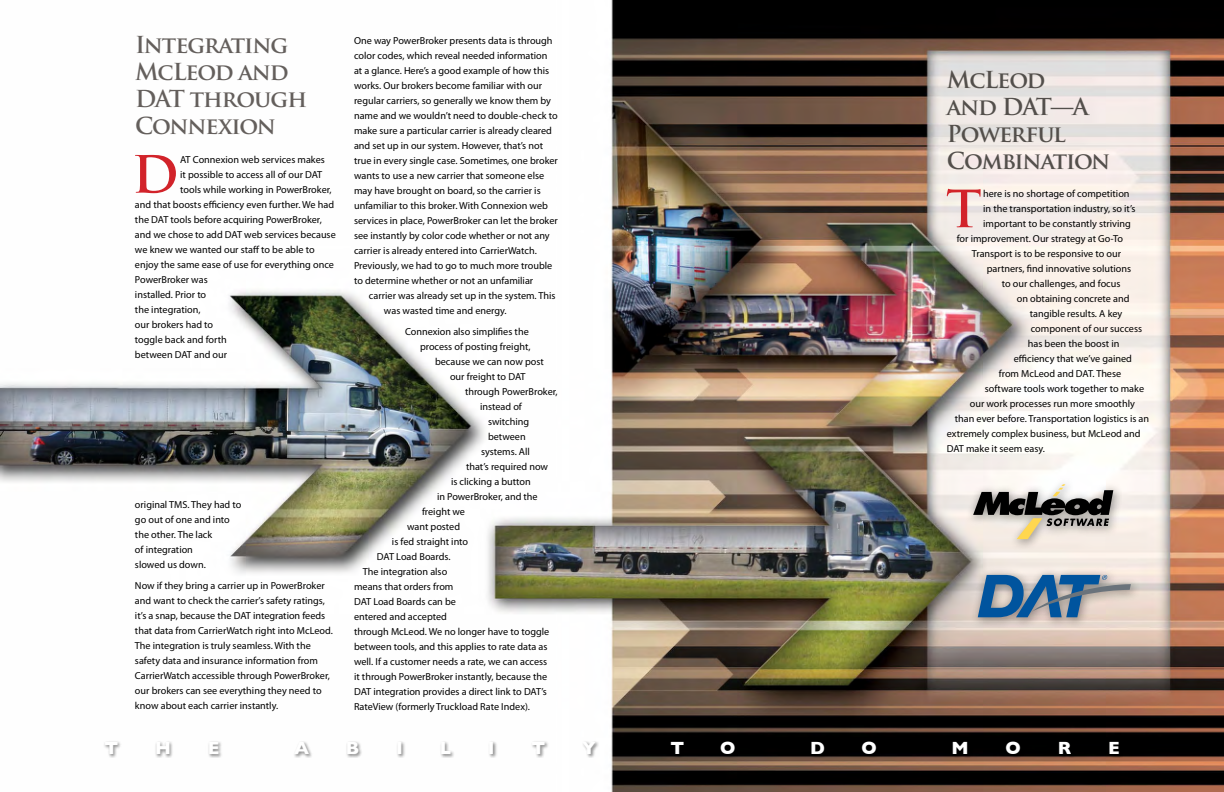
<style>
.page{position:relative;width:1224px;height:792px;background:#fff}
.page>*{position:absolute;margin:0;border:0;box-sizing:border-box;transform-origin:0 0}
.t1{font:700 50px "Trajan Pro";color:#d2232a}
.t2{font:700 22.8px/27px "Trajan Pro";letter-spacing:-.045em;color:#645f5c}
.t3{font:700 22.8px/27px "Trajan Pro";letter-spacing:-.045em;color:#534f4b}
.t4{font:700 18px "Gill Sans";color:#fff}
.t5{font:10.2px/15px "Myriad Pro";color:#000}
</style>
<div class="page">
<img style="left:0;top:0;width:1224px;height:792px">
<div style="left:103px;top:740px;width:1020px;height:18px;background:#000;opacity:.42"></div>
<div style="left:964px;top:476px;width:158px;height:73px;background:#000;opacity:.36"></div>
<svg style="left:973px;top:484px;width:140px;height:55px;background:#9f9b93"></svg>
<div style="left:968px;top:566px;width:172px;height:62px;background:#000;opacity:.36"></div>
<svg style="left:978px;top:575px;width:153px;height:42px;background:#728ea9"></svg>
<h2 class="t2" style="left:135px;top:32px;width:174px">Integrating<br>McLeod and<br>DAT through<br>Connexion</h2>
<h1 class="t1" style="left:132px;top:143px;width:48px">D</h1>
<p class="t5" style="left:180px;top:152px;width:146px">AT Connexion web services makes</p>
<p class="t5" style="left:180px;top:167px;width:144px">it possible to access all of our DAT</p>
<p class="t5" style="left:180px;top:182px;width:153px">tools while working in PowerBroker,</p>
<p class="t5" style="left:135px;top:197px;width:201px">and that boosts efficiency even further. We had</p>
<p class="t5" style="left:135px;top:212px;width:188px">the DAT tools before acquiring PowerBroker,</p>
<p class="t5" style="left:135px;top:227px;width:202px">and we chose to add DAT web services because</p>
<p class="t5" style="left:135px;top:242px;width:181px">we knew we wanted our staff to be able to</p>
<p class="t5" style="left:135px;top:257px;width:200px">enjoy the same ease of use for everything once</p>
<p class="t5" style="left:135px;top:272px;width:74px">PowerBroker was</p>
<p class="t5" style="left:135px;top:287px;width:73px">installed. Prior to</p>
<p class="t5" style="left:135px;top:302px;width:67px">the integration,</p>
<p class="t5" style="left:135px;top:317px;width:80px">our brokers had to</p>
<p class="t5" style="left:135px;top:332px;width:93px">toggle back and forth</p>
<p class="t5" style="left:135px;top:347px;width:94px">between DAT and our</p>
<p class="t5" style="left:135px;top:497px;width:108px">original TMS. They had to go out of one and into the other. The lack<br>of integration<br>slowed us down.</p>
<p class="t5" style="left:135px;top:578px;width:199px">Now if they bring a carrier up in PowerBroker and want to check the carrier’s safety ratings, it’s a snap, because the DAT integration feeds that data from CarrierWatch right into McLeod.<br>The integration is truly seamless. With the safety data and insurance information from CarrierWatch accessible through PowerBroker, our brokers can see everything they need to know about each carrier instantly.</p>
<p class="t5" style="left:354px;top:33px;width:205px">One way PowerBroker presents data is through color codes, which reveal needed information at a glance. Here’s a good example of how this works. Our brokers become familiar with our regular carriers, so generally we know them by name and we wouldn’t need to double-check to make sure a particular carrier is already cleared and set up in our system. However, that’s not true in every single case. Sometimes, one broker wants to use a new carrier that someone else may have brought on board, so the carrier is unfamiliar to this broker. With Connexion web services in place, PowerBroker can let the broker see instantly by color code whether or not any carrier is already entered into CarrierWatch.<br>Previously, we had to go to much more trouble to determine whether or not an unfamiliar</p>
<p class="t5" style="left:384px;top:288px;width:173px;text-indent:-15px">carrier was already set up in the system. This was wasted time and energy.</p>
<p class="t5" style="left:405px;top:324px;width:125px">Connexion also simplifies the</p>
<p class="t5" style="left:420px;top:339px;width:112px">process of posting freight,</p>
<p class="t5" style="left:435px;top:354px;width:110px">because we can now post</p>
<p class="t5" style="left:450px;top:369px;width:77px">our freight to DAT</p>
<p class="t5" style="left:465px;top:384px;width:94px">through PowerBroker,</p>
<p class="t5" style="left:480px;top:399px;width:43px">instead of</p>
<p class="t5" style="left:488px;top:414px;width:43px">switching</p>
<p class="t5" style="left:488px;top:429px;width:39px">between</p>
<p class="t5" style="left:481px;top:444px;width:50px">systems. All</p>
<p class="t5" style="left:466px;top:459px;width:84px">that’s required now</p>
<p class="t5" style="left:451px;top:474px;width:81px">is clicking a button</p>
<p class="t5" style="left:437px;top:489px;width:102px">in PowerBroker, and the</p>
<p class="t5" style="left:422px;top:504px;width:45px">freight we</p>
<p class="t5" style="left:407px;top:519px;width:55px">want posted</p>
<p class="t5" style="left:392px;top:534px;width:78px">is fed straight into</p>
<p class="t5" style="left:377px;top:549px;width:75px">DAT Load Boards.</p>
<p class="t5" style="left:363px;top:564px;width:86px">The integration also</p>
<p class="t5" style="left:354px;top:579px;width:101px">means that orders from</p>
<p class="t5" style="left:354px;top:594px;width:103px">DAT Load Boards can be</p>
<p class="t5" style="left:354px;top:609px;width:94px">entered and accepted</p>
<p class="t5" style="left:354px;top:624px;width:197px">through McLeod. We no longer have to toggle</p>
<p class="t5" style="left:354px;top:639px;width:195px">between tools, and this applies to rate data as</p>
<p class="t5" style="left:354px;top:654px;width:195px">well. If a customer needs a rate, we can access</p>
<p class="t5" style="left:354px;top:669px;width:195px">it through PowerBroker instantly, because the</p>
<p class="t5" style="left:354px;top:684px;width:194px">DAT integration provides a direct link to DAT’s</p>
<p class="t5" style="left:354px;top:699px;width:178px">RateView (formerly Truckload Rate Index).</p>
<h2 class="t3" style="left:947px;top:66px;width:165px">McLeod<br>and DAT—A<br>Powerful<br>Combination</h2>
<h1 class="t1" style="left:946px;top:178px;width:37px">T</h1>
<p class="t5" style="left:983px;top:186px;width:148px">here is no shortage of competition</p>
<p class="t5" style="left:983px;top:201px;width:154px">in the transportation industry, so it’s</p>
<p class="t5" style="left:983px;top:216px;width:149px">important to be constantly striving</p>
<p class="t5" style="left:957px;top:231px;width:168px">for improvement. Our strategy at Go-To</p>
<p class="t5" style="left:972px;top:246px;width:151px">Transport is to be responsive to our</p>
<p class="t5" style="left:987px;top:261px;width:146px">partners, find innovative solutions</p>
<p class="t5" style="left:1002px;top:276px;width:120px">to our challenges, and focus</p>
<p class="t5" style="left:1017px;top:291px;width:114px">on obtaining concrete and</p>
<p class="t5" style="left:1030px;top:306px;width:94px">tangible results. A key</p>
<p class="t5" style="left:1031px;top:321px;width:113px">component of our success</p>
<p class="t5" style="left:1028px;top:336px;width:93px">has been the boost in</p>
<p class="t5" style="left:1014px;top:351px;width:120px">efficiency that we’ve gained</p>
<p class="t5" style="left:999px;top:366px;width:124px">from McLeod and DAT. These</p>
<p class="t5" style="left:985px;top:381px;width:161px">software tools work together to make</p>
<p class="t5" style="left:970px;top:396px;width:167px">our work processes run more smoothly</p>
<p class="t5" style="left:955px;top:411px;width:196px">than ever before. Transportation logistics is an</p>
<p class="t5" style="left:947px;top:426px;width:195px">extremely complex business, but McLeod and</p>
<p class="t5" style="left:947px;top:441px;width:100px">DAT make it seem easy.</p>
<h3 class="t4" style="left:104px;top:738px;width:15px">T</h3>
<h3 class="t4" style="left:155px;top:738px;width:17px">H</h3>
<h3 class="t4" style="left:208px;top:738px;width:13px">E</h3>
<h3 class="t4" style="left:294px;top:738px;width:16px">A</h3>
<h3 class="t4" style="left:346px;top:738px;width:15px">B</h3>
<h3 class="t4" style="left:396px;top:738px;width:8px">I</h3>
<h3 class="t4" style="left:440px;top:738px;width:13px">L</h3>
<h3 class="t4" style="left:488px;top:738px;width:8px">I</h3>
<h3 class="t4" style="left:532px;top:738px;width:15px">T</h3>
<h3 class="t4" style="left:582px;top:738px;width:15px">Y</h3>
<h3 class="t4" style="left:670px;top:738px;width:15px">T</h3>
<h3 class="t4" style="left:720px;top:738px;width:17px">O</h3>
<h3 class="t4" style="left:810px;top:738px;width:16px">D</h3>
<h3 class="t4" style="left:862px;top:738px;width:17px">O</h3>
<h3 class="t4" style="left:952px;top:738px;width:19px">M</h3>
<h3 class="t4" style="left:1006px;top:738px;width:17px">O</h3>
<h3 class="t4" style="left:1058px;top:738px;width:15px">R</h3>
<h3 class="t4" style="left:1108px;top:738px;width:13px">E</h3>
</div>
